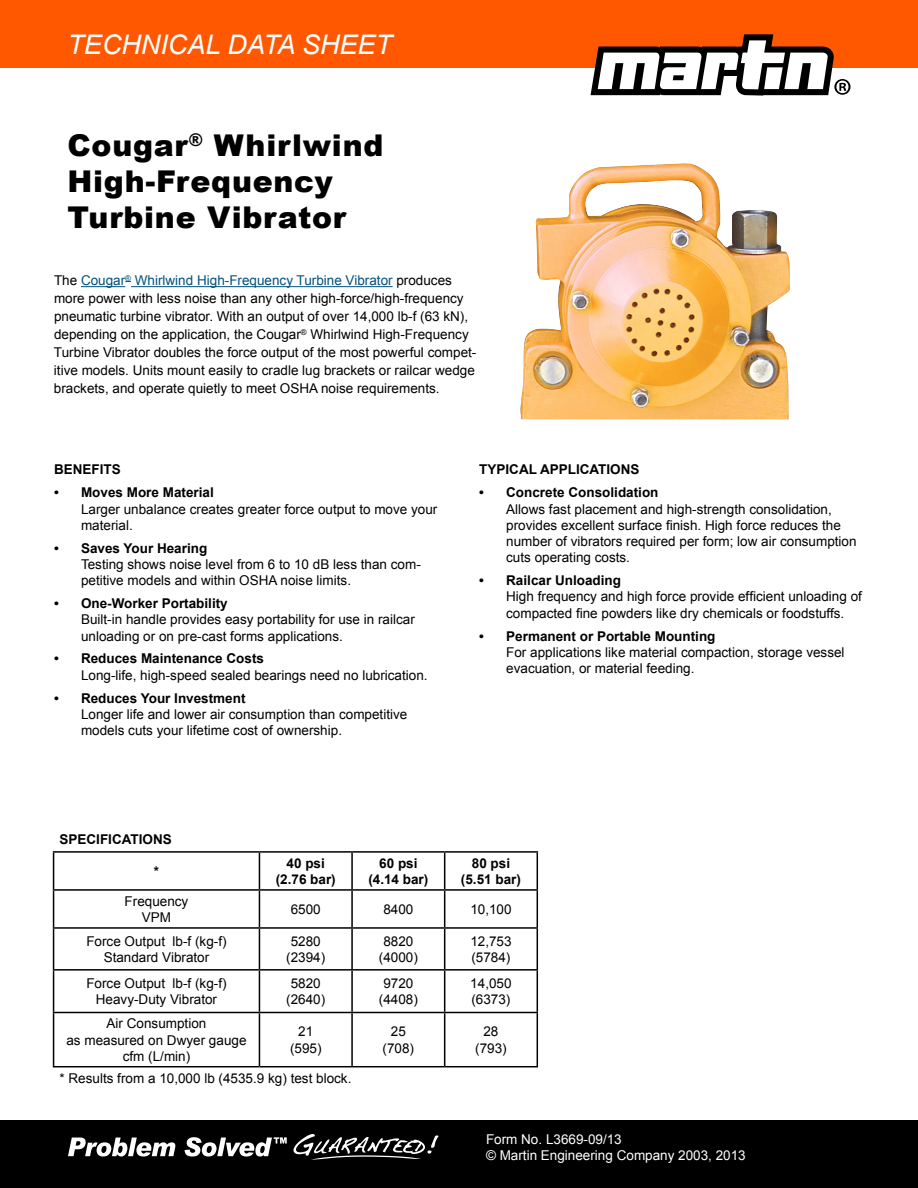
<style>
.page{position:relative;width:918px;height:1188px;background:#fff}
.page>*{position:absolute;margin:0;border:0;box-sizing:border-box;transform-origin:0 0}
.t1{font:900 30px/36px "Arial";letter-spacing:.025em;color:#000}
.t2{font:italic 27px "Arial";color:#fff}
.t3{font:13.5px/16.2px "Arial";color:#000;text-align:center}
.t4{font:700 13.5px/16.2px "Arial";color:#000;text-align:center}
.t5{font:13.5px/16.2px "Arial";color:#fff}
.s1{color:#00517e}
</style>
<div class="page">
<div style="left:0;top:1120px;width:918px;height:68px;background:#000"></div>
<div style="left:0;top:0;width:918px;height:68px;background:#ff5800"></div>
<svg style="left:591px;top:34px;width:259px;height:62px"></svg>
<img style="left:521px;top:163px;width:269px;height:256px">
<hr style="left:53px;top:851px;width:206px;height:2px;background:#000">
<hr style="left:53px;top:853px;width:1px;height:36px;background:#000">
<hr style="left:259px;top:851px;width:93px;height:2px;background:#000">
<hr style="left:259px;top:853px;width:1px;height:36px;background:#000">
<hr style="left:352px;top:851px;width:93px;height:2px;background:#000">
<hr style="left:351px;top:853px;width:2px;height:36px;background:#000">
<hr style="left:445px;top:851px;width:93px;height:2px;background:#000">
<hr style="left:444px;top:853px;width:1px;height:36px;background:#000">
<hr style="left:537px;top:853px;width:1px;height:36px;background:#000">
<hr style="left:53px;top:889px;width:206px;height:2px;background:#000">
<hr style="left:53px;top:891px;width:1px;height:36px;background:#000">
<hr style="left:259px;top:889px;width:93px;height:2px;background:#000">
<hr style="left:259px;top:891px;width:1px;height:36px;background:#000">
<hr style="left:352px;top:889px;width:93px;height:2px;background:#000">
<hr style="left:351px;top:891px;width:2px;height:36px;background:#000">
<hr style="left:445px;top:889px;width:93px;height:2px;background:#000">
<hr style="left:444px;top:891px;width:1px;height:36px;background:#000">
<hr style="left:537px;top:891px;width:1px;height:36px;background:#000">
<hr style="left:53px;top:927px;width:206px;height:2px;background:#000">
<hr style="left:53px;top:929px;width:1px;height:40px;background:#000">
<hr style="left:259px;top:927px;width:93px;height:2px;background:#000">
<hr style="left:259px;top:929px;width:1px;height:40px;background:#000">
<hr style="left:352px;top:927px;width:93px;height:2px;background:#000">
<hr style="left:351px;top:929px;width:2px;height:40px;background:#000">
<hr style="left:445px;top:927px;width:93px;height:2px;background:#000">
<hr style="left:444px;top:929px;width:1px;height:40px;background:#000">
<hr style="left:537px;top:929px;width:1px;height:40px;background:#000">
<hr style="left:53px;top:969px;width:206px;height:2px;background:#000">
<hr style="left:53px;top:971px;width:1px;height:41px;background:#000">
<hr style="left:259px;top:969px;width:93px;height:2px;background:#000">
<hr style="left:259px;top:971px;width:1px;height:41px;background:#000">
<hr style="left:352px;top:969px;width:93px;height:2px;background:#000">
<hr style="left:351px;top:971px;width:2px;height:41px;background:#000">
<hr style="left:445px;top:969px;width:93px;height:2px;background:#000">
<hr style="left:444px;top:971px;width:1px;height:41px;background:#000">
<hr style="left:537px;top:971px;width:1px;height:41px;background:#000">
<hr style="left:53px;top:1012px;width:206px;height:1px;background:#000">
<hr style="left:53px;top:1013px;width:1px;height:53px;background:#000">
<hr style="left:259px;top:1012px;width:93px;height:1px;background:#000">
<hr style="left:259px;top:1013px;width:1px;height:53px;background:#000">
<hr style="left:352px;top:1012px;width:93px;height:1px;background:#000">
<hr style="left:351px;top:1013px;width:2px;height:53px;background:#000">
<hr style="left:445px;top:1012px;width:93px;height:1px;background:#000">
<hr style="left:444px;top:1013px;width:1px;height:53px;background:#000">
<hr style="left:537px;top:1013px;width:1px;height:53px;background:#000">
<hr style="left:53px;top:1066px;width:206px;height:1px;background:#000">
<hr style="left:259px;top:1066px;width:93px;height:1px;background:#000">
<hr style="left:352px;top:1066px;width:93px;height:1px;background:#000">
<hr style="left:445px;top:1066px;width:93px;height:1px;background:#000">
<hr style="left:81px;top:286px;width:44px;height:1px;background:#00517e">
<hr style="left:131px;top:286px;width:262px;height:1px;background:#00517e">
<svg style="left:68px;top:1138px;width:107px;height:19px"></svg>
<svg style="left:185px;top:1137px;width:102px;height:20px"></svg>
<svg style="left:293px;top:1134px;width:146px;height:26px"></svg>
<h2 class="t2" style="left:68px;top:27px;width:326px">TECHNICAL DATA SHEET</h2>
<h1 class="t1" style="left:67px;top:127px;width:317px">Cougar<sup>®</sup> Whirlwind<br>High-Frequency<br>Turbine Vibrator</h1>
<p class="t3" style="left:54px;top:272px;width:424px;line-height:18px;text-align:left">The <span class="s1">Cougar</span><sup>®</sup> <span class="s1">Whirlwind High-Frequency Turbine Vibrator</span> produces more power with less noise than any other high-force/high-frequency pneumatic turbine vibrator. With an output of over 14,000 lb-f (63 kN), depending on the application, the Cougar<sup>®</sup> Whirlwind High-Frequency Turbine Vibrator doubles the force output of the most powerful compet&shy;itive models. Units mount easily to cradle lug brackets or railcar wedge brackets, and operate quietly to meet OSHA noise requirements.</p>
<p class="t4" style="left:54px;top:462px;width:68px">BENEFITS</p>
<p class="t4" style="left:54px;top:485px;width:161px">• Moves More Material</p>
<p class="t3" style="left:81px;top:501px;width:358px;text-align:left">Larger unbalance creates greater force output to move your material.</p>
<p class="t4" style="left:54px;top:540px;width:155px">• Saves Your Hearing</p>
<p class="t3" style="left:81px;top:556px;width:341px;text-align:left">Testing shows noise level from 6 to 10 dB less than com&shy;petitive models and within OSHA noise limits.</p>
<p class="t4" style="left:54px;top:596px;width:175px">• One-Worker Portability</p>
<p class="t3" style="left:81px;top:612px;width:335px;text-align:left">Built-in handle provides easy portability for use in railcar unloading or on pre-cast forms applications.</p>
<p class="t4" style="left:54px;top:651px;width:212px">• Reduces Maintenance Costs</p>
<p class="t3" style="left:81px;top:667px;width:348px">Long-life, high-speed sealed bearings need no lubrication.</p>
<p class="t4" style="left:54px;top:690px;width:193px">• Reduces Your Investment</p>
<p class="t3" style="left:81px;top:706px;width:328px;text-align:left">Longer life and lower air consumption than competitive models cuts your lifetime cost of ownership.</p>
<p class="t4" style="left:479px;top:462px;width:162px">TYPICAL APPLICATIONS</p>
<p class="t4" style="left:479px;top:485px;width:181px">• Concrete Consolidation</p>
<p class="t3" style="left:506px;top:501px;width:352px;text-align:left">Allows fast placement and high-strength consolidation, provides excellent surface finish. High force reduces the number of vibrators required per form; low air consumption cuts operating costs.</p>
<p class="t4" style="left:479px;top:573px;width:143px">• Railcar Unloading</p>
<p class="t3" style="left:506px;top:589px;width:357px;text-align:left">High frequency and high force provide efficient unloading of compacted fine powders like dry chemicals or foodstuffs.</p>
<p class="t4" style="left:479px;top:628px;width:238px">• Permanent or Portable Mounting</p>
<p class="t3" style="left:506px;top:644px;width:340px;text-align:left">For applications like material compaction, storage vessel evacuation, or material feeding.</p>
<p class="t4" style="left:60px;top:831px;width:114px">SPECIFICATIONS</p>
<p class="t4" style="left:154px;top:863px;width:7px">*</p>
<p class="t4" style="left:276px;top:855px;width:62px">40 psi (2.76 bar)</p>
<p class="t4" style="left:368px;top:855px;width:62px">60 psi (4.14 bar)</p>
<p class="t4" style="left:461px;top:855px;width:62px">80 psi (5.51 bar)</p>
<p class="t3" style="left:125px;top:893px;width:65px">Frequency<br>VPM</p>
<p class="t3" style="left:291px;top:901px;width:32px">6500</p>
<p class="t3" style="left:383px;top:901px;width:32px">8400</p>
<p class="t3" style="left:470px;top:901px;width:43px">10,100</p>
<p class="t3" style="left:86px;top:933px;width:142px">Force Output lb-f (kg-f)<br>Standard Vibrator</p>
<p class="t3" style="left:286px;top:933px;width:41px">5280 (2394)</p>
<p class="t3" style="left:379px;top:933px;width:41px">8820 (4000)</p>
<p class="t3" style="left:470px;top:933px;width:43px;text-align:left">12,753 (5784)</p>
<p class="t3" style="left:86px;top:975px;width:142px">Force Output lb-f (kg-f)<br>Heavy-Duty Vibrator</p>
<p class="t3" style="left:286px;top:975px;width:41px">5820 (2640)</p>
<p class="t3" style="left:379px;top:975px;width:41px">9720 (4408)</p>
<p class="t3" style="left:470px;top:975px;width:43px;text-align:left">14,050 (6373)</p>
<p class="t3" style="left:66px;top:1016px;width:182px">Air Consumption<br>as measured on Dwyer gauge cfm (L/min)</p>
<p class="t3" style="left:290px;top:1024px;width:33px">21 (595)</p>
<p class="t3" style="left:383px;top:1024px;width:33px">25 (708)</p>
<p class="t3" style="left:475px;top:1024px;width:33px">28 (793)</p>
<p class="t3" style="left:60px;top:1070px;width:293px">* Results from a 10,000 lb (4535.9 kg) test block.</p>
<p class="t5" style="left:486px;top:1131px;width:261px">Form No. L3669-09/13<br>© Martin Engineering Company 2003, 2013</p>
</div>
